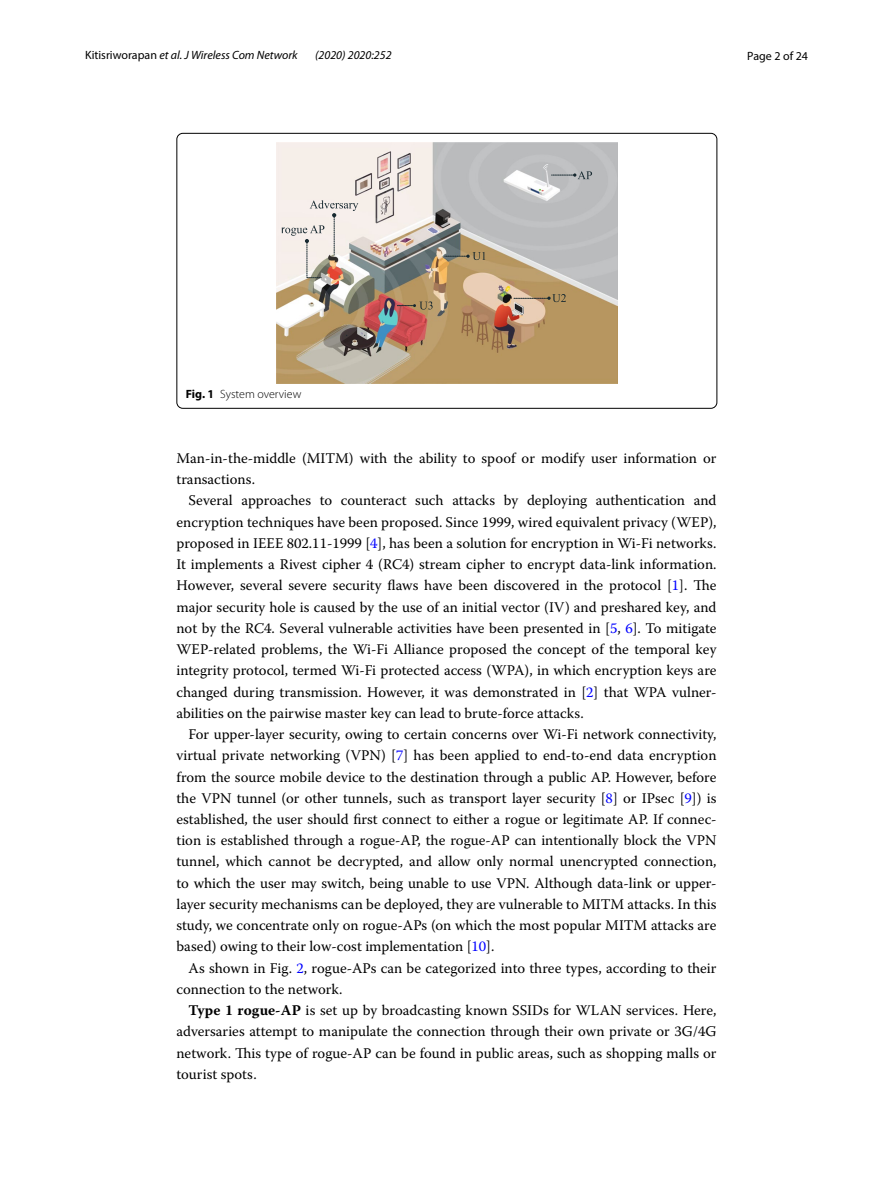
<style>
.page{position:relative;width:893px;height:1187px;background:#fff}
.page>*{position:absolute;margin:0;border:0;box-sizing:border-box;transform-origin:0 0}
.t1{font:14.7px/21.3px "Warnock Pro";color:#000;text-align:justify}
.t2{font:italic 12px "Myriad Pro";color:#000}
.t3{font:300 12px "Myriad Pro";color:#000}
.t4{font:12px "Myriad Pro";color:#000}
.s1{font-style:normal}
.s2{font-weight:700}
.s3{color:#00f}
</style>
<div class="page">
<img style="left:277px;top:142px;width:340px;height:241px">
<svg style="left:552px;top:171px;width:40px;height:8px"></svg>
<svg style="left:445px;top:252px;width:40px;height:8px"></svg>
<svg style="left:282px;top:200px;width:76px;height:78px;background:#e1d9d4"></svg>
<svg style="left:397px;top:301px;width:36px;height:8px"></svg>
<svg style="left:514px;top:294px;width:52px;height:8px"></svg>
<div style="left:177px;top:133px;width:540px;height:275px;border:1px solid #000;border-radius:6px"></div>
<p class="t2" style="left:85px;top:48px;width:214px"><span class="s1">Kitisriworapan</span> et al. J Wireless Com Network</p>
<p class="t2" style="left:315px;top:48px;width:78px">(2020) 2020:252</p>
<p class="t4" style="left:747px;top:48px;width:62px">Page 2 of 24</p>
<p class="t3" style="left:186px;top:388px;width:117px"><span class="s2">Fig. 1</span> System overview</p>
<p class="t1" style="left:176px;top:447px;width:542px">Man-in-the-middle (MITM) with the ability to spoof or modify user information or transactions.</p>
<p class="t1" style="left:176px;top:489px;width:542px;text-indent:12px">Several approaches to counteract such attacks by deploying authentication and encryption techniques have been proposed. Since 1999, wired equivalent privacy (WEP), proposed in IEEE 802.11-1999 [<span class="s3">4</span>], has been a solution for encryption in Wi-Fi networks.<br>It implements a Rivest cipher 4 (RC4) stream cipher to encrypt data-link information.<br>However, several severe security flaws have been discovered in the protocol [<span class="s3">1</span>]. The major security hole is caused by the use of an initial vector (IV) and preshared key, and not by the RC4. Several vulnerable activities have been presented in [<span class="s3">5</span>, <span class="s3">6</span>]. To mitigate WEP-related problems, the Wi-Fi Alliance proposed the concept of the temporal key integrity protocol, termed Wi-Fi protected access (WPA), in which encryption keys are changed during transmission. However, it was demonstrated in [<span class="s3">2</span>] that WPA vulner&shy;abilities on the pairwise master key can lead to brute-force attacks.</p>
<p class="t1" style="left:176px;top:723px;width:542px;text-indent:12px">For upper-layer security, owing to certain concerns over Wi-Fi network connectivity, virtual private networking (VPN) [<span class="s3">7</span>] has been applied to end-to-end data encryption from the source mobile device to the destination through a public AP. However, before the VPN tunnel (or other tunnels, such as transport layer security [<span class="s3">8</span>] or IPsec [<span class="s3">9</span>]) is established, the user should first connect to either a rogue or legitimate AP. If connec&shy;tion is established through a rogue-AP, the rogue-AP can intentionally block the VPN tunnel, which cannot be decrypted, and allow only normal unencrypted connection, to which the user may switch, being unable to use VPN. Although data-link or upper&shy;layer security mechanisms can be deployed, they are vulnerable to MITM attacks. In this study, we concentrate only on rogue-APs (on which the most popular MITM attacks are based) owing to their low-cost implementation [<span class="s3">10</span>].</p>
<p class="t1" style="left:176px;top:956px;width:541px;text-indent:12px">As shown in Fig. <span class="s3">2</span>, rogue-APs can be categorized into three types, according to their connection to the network.</p>
<p class="t1" style="left:176px;top:999px;width:541px;text-indent:12px"><span class="s2">Type 1 rogue-AP</span> is set up by broadcasting known SSIDs for WLAN services. Here, adversaries attempt to manipulate the connection through their own private or 3G/4G network. This type of rogue-AP can be found in public areas, such as shopping malls or tourist spots.</p>
</div>
